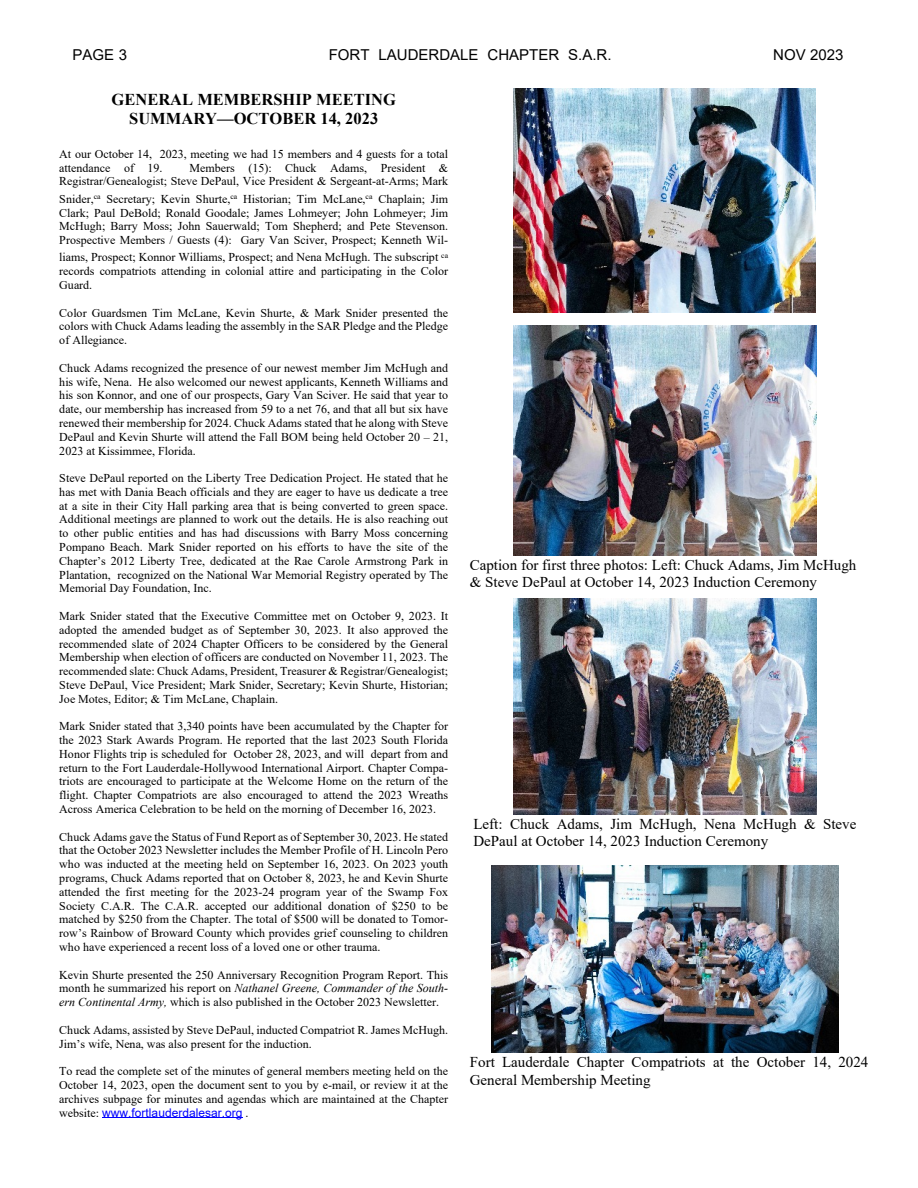
<style>
.page{position:relative;width:918px;height:1188px;background:#fff}
.page>*{position:absolute;margin:0;border:0;box-sizing:border-box;transform-origin:0 0}
.t1{font:700 16.5px/18.9px "Times New Roman";color:#000;text-align:center}
.t2{font:15px/17.2px "Times New Roman";color:#000}
.t3{font:15px "Arial";color:#000}
.t4{font:12px/13.8px "Times New Roman";color:#000;text-align:justify}
.t5{font:12px "Arial";color:#00f}
.s1{font-style:italic}
.s2{font-family:"Times New Roman";color:#000}
</style>
<div class="page">
<hr style="left:102px;top:1117px;width:141px;height:1px;background:#00f">
<img style="left:514px;top:88px;width:302px;height:224px">
<img style="left:513px;top:326px;width:304px;height:229px">
<img style="left:513px;top:598px;width:304px;height:216px">
<img style="left:491px;top:865px;width:348px;height:187px">
<p class="t3" style="left:72px;top:49px;width:56px">PAGE 3</p>
<p class="t3" style="left:329px;top:49px;width:284px">FORT LAUDERDALE CHAPTER S.A.R.</p>
<p class="t3" style="left:773px;top:49px;width:72px">NOV 2023</p>
<h1 class="t1" style="left:112px;top:92px;width:286px">GENERAL MEMBERSHIP MEETING<br>SUMMARY—OCTOBER 14, 2023</h1>
<p class="t4" style="left:59px;top:148px;width:390px">At our October 14, 2023, meeting we had 15 members and 4 guests for a total attendance of 19.</p>
<p class="t4" style="left:59px;top:162px;width:390px;text-align:right">Members (15): Chuck Adams, President &amp;<br>Registrar/Genealogist; Steve DePaul, Vice President &amp; Sergeant-at-Arms; Mark</p>
<p class="t4" style="left:59px;top:193px;width:390px">Snider,<sup>ca</sup> Secretary; Kevin Shurte,<sup>ca</sup> Historian; Tim McLane,<sup>ca</sup> Chaplain; Jim Clark; Paul DeBold; Ronald Goodale; James Lohmeyer; John Lohmeyer; Jim McHugh; Barry Moss; John Sauerwald; Tom Shepherd; and Pete Stevenson.<br>Prospective Members / Guests (4): Gary Van Sciver, Prospect; Kenneth Wil-</p>
<p class="t4" style="left:59px;top:252px;width:390px">liams, Prospect; Konnor Williams, Prospect; and Nena McHugh. The subscript <sup>ca </sup>records compatriots attending in colonial attire and participating in the Color Guard.</p>
<p class="t4" style="left:59px;top:307px;width:390px">Color Guardsmen Tim McLane, Kevin Shurte, &amp; Mark Snider presented the colors with Chuck Adams leading the assembly in the SAR Pledge and the Pledge of Allegiance.</p>
<p class="t4" style="left:59px;top:362px;width:390px">Chuck Adams recognized the presence of our newest member Jim McHugh and his wife, Nena. He also welcomed our newest applicants, Kenneth Williams and his son Konnor, and one of our prospects, Gary Van Sciver. He said that year to date, our membership has increased from 59 to a net 76, and that all but six have renewed their membership for 2024. Chuck Adams stated that he along with Steve DePaul and Kevin Shurte will attend the Fall BOM being held October 20 – 21, 2023 at Kissimmee, Florida.</p>
<p class="t4" style="left:59px;top:472px;width:390px">Steve DePaul reported on the Liberty Tree Dedication Project. He stated that he has met with Dania Beach officials and they are eager to have us dedicate a tree at a site in their City Hall parking area that is being converted to green space.<br>Additional meetings are planned to work out the details. He is also reaching out to other public entities and has had discussions with Barry Moss concerning Pompano Beach. Mark Snider reported on his efforts to have the site of the Chapter’s 2012 Liberty Tree, dedicated at the Rae Carole Armstrong Park in Plantation, recognized on the National War Memorial Registry operated by The Memorial Day Foundation, Inc.</p>
<p class="t4" style="left:59px;top:610px;width:390px">Mark Snider stated that the Executive Committee met on October 9, 2023. It adopted the amended budget as of September 30, 2023. It also approved the recommended slate of 2024 Chapter Officers to be considered by the General Membership when election of officers are conducted on November 11, 2023. The recommended slate: Chuck Adams, President, Treasurer &amp; Registrar/Genealogist; Steve DePaul, Vice President; Mark Snider, Secretary; Kevin Shurte, Historian; Joe Motes, Editor; &amp; Tim McLane, Chaplain.</p>
<p class="t4" style="left:59px;top:721px;width:390px">Mark Snider stated that 3,340 points have been accumulated by the Chapter for the 2023 Stark Awards Program. He reported that the last 2023 South Florida Honor Flights trip is scheduled for October 28, 2023, and will depart from and return to the Fort Lauderdale-Hollywood International Airport. Chapter Compa&shy;triots are encouraged to participate at the Welcome Home on the return of the flight. Chapter Compatriots are also encouraged to attend the 2023 Wreaths Across America Celebration to be held on the morning of December 16, 2023.</p>
<p class="t4" style="left:59px;top:831px;width:390px">Chuck Adams gave the Status of Fund Report as of September 30, 2023. He stated that the October 2023 Newsletter includes the Member Profile of H. Lincoln Pero who was inducted at the meeting held on September 16, 2023. On 2023 youth programs, Chuck Adams reported that on October 8, 2023, he and Kevin Shurte attended the first meeting for the 2023-24 program year of the Swamp Fox Society C.A.R. The C.A.R. accepted our additional donation of $250 to be matched by $250 from the Chapter. The total of $500 will be donated to Tomor&shy;row’s Rainbow of Broward County which provides grief counseling to children who have experienced a recent loss of a loved one or other trauma.</p>
<p class="t4" style="left:59px;top:969px;width:390px">Kevin Shurte presented the 250 Anniversary Recognition Program Report. This month he summarized his report on <span class="s1">Nathanel Greene, Commander of the South&shy;ern Continental Army,</span> which is also published in the October 2023 Newsletter.</p>
<p class="t4" style="left:59px;top:1024px;width:390px">Chuck Adams, assisted by Steve DePaul, inducted Compatriot R. James McHugh.<br>Jim’s wife, Nena, was also present for the induction.</p>
<p class="t4" style="left:59px;top:1065px;width:390px">To read the complete set of the minutes of general members meeting held on the October 14, 2023, open the document sent to you by e-mail, or review it at the archives subpage for minutes and agendas which are maintained at the Chapter</p>
<p class="t5" style="left:59px;top:1108px;width:191px"><span class="s2">website:</span> www.fortlauderdalesar.org <span class="s2">.</span></p>
<p class="t2" style="left:470px;top:558px;width:388px">Caption for first three photos: Left: Chuck Adams, Jim McHugh &amp; Steve DePaul at October 14, 2023 Induction Ceremony</p>
<p class="t2" style="left:473px;top:817px;width:385px">Left: Chuck Adams, Jim McHugh, Nena McHugh &amp; Steve<br>DePaul at October 14, 2023 Induction Ceremony</p>
<p class="t2" style="left:470px;top:1055px;width:400px">Fort Lauderdale Chapter Compatriots at the October 14, 2024<br>General Membership Meeting</p>
</div>
